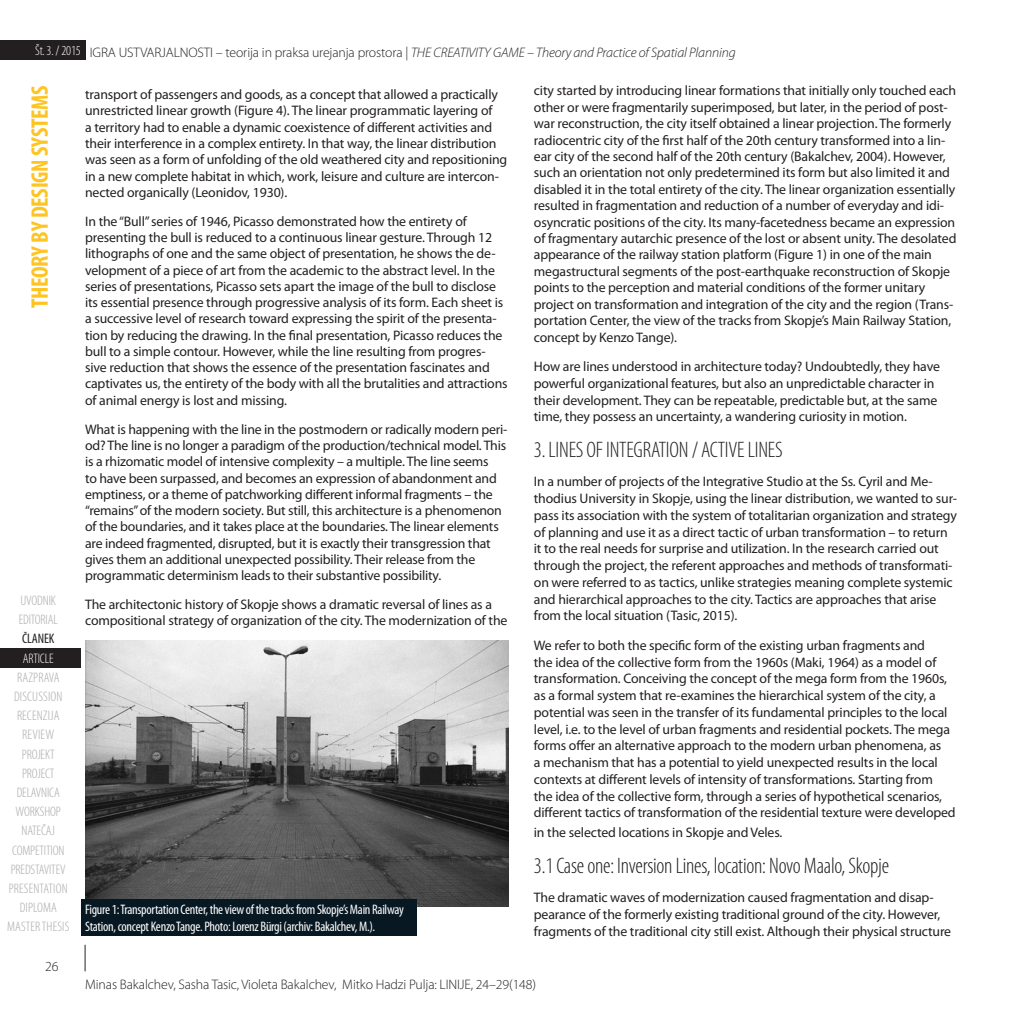
<style>
.page{position:relative;width:1021px;height:1021px;background:#fff}
.page>*{position:absolute;margin:0;border:0;box-sizing:border-box;transform-origin:0 0}
.t1{font:700 condensed 24px "Myriad Pro";letter-spacing:-.01em;color:#fec422}
.clanki_podnaslov{font:300 condensed 22.5px "Myriad Pro";letter-spacing:-.01em;color:#231f20}
.footnotes{font:13.8px/16.8px "Myriad Pro";letter-spacing:-.01em;color:#231f20}
.opisi_k_slikam_BREZ{font:condensed 13.8px/16.5px "Myriad Pro";letter-spacing:-.02em;color:#fff}
.t2{font:italic 300 13.8px "Myriad Pro";letter-spacing:-.01em;color:#231f20}
.t3{font:300 condensed 13.8px "Myriad Pro";letter-spacing:-.01em;color:#a8a9ad}
.t4{font:300 13.8px "Myriad Pro";letter-spacing:-.01em;color:#231f20}
.t5{font:300 condensed 13.8px/19.2px "Myriad Pro";letter-spacing:.01em;color:#a8a9ad;text-align:center}
.t6{font:300 condensed 13.8px "Myriad Pro";letter-spacing:-.01em;color:#fff}
.t7{font:condensed 13.8px "Myriad Pro";letter-spacing:-.01em;color:#231f20}
.s1{font-style:normal;font-stretch:condensed;color:#fff}
.s2{font-style:normal}
</style>
<div class="page">
<div style="left:0;top:41px;width:85px;height:19px;background:#231f20"></div>
<svg style="left:85px;top:944px;width:1px;height:27px"></svg>
<div style="left:0;top:648px;width:81px;height:19px;background:#231f20"></div>
<img style="left:85px;top:640px;width:423px;height:266px">
<div style="left:81px;top:899px;width:335px;height:36px;background:#071822"></div>
<p class="t2" style="left:35px;top:44px;width:702px"><span class="s1">Št. 3. / 2015</span> <span class="s2">IGRA USTVARJALNOSTI – teorija in praksa urejanja prostora |</span> THE CREATIVITY GAME – Theory and Practice of Spatial Planning</p>
<p class="t1" style="left:25px;top:308px;width:225px;rotate:-90deg">THEORY BY DESIGN SYSTEMS</p>
<p class="t3" style="left:20px;top:592px;width:37px">UVODNIK</p>
<p class="t3" style="left:19px;top:611px;width:41px">EDITORIAL</p>
<p class="t7" style="left:22px;top:630px;width:34px">ČLANEK</p>
<p class="t6" style="left:23px;top:650px;width:32px">ARTICLE</p>
<p class="t5" style="left:17px;top:667px;width:44px">RAZPRAVA</p>
<p class="t5" style="left:17px;top:705px;width:44px">RECENZIJA</p>
<p class="t5" style="left:14px;top:686px;width:50px">DISCUSSION</p>
<p class="t3" style="left:22px;top:726px;width:33px">REVIEW</p>
<p class="t3" style="left:22px;top:745px;width:34px">PROJEKT</p>
<p class="t3" style="left:22px;top:765px;width:34px">PROJECT</p>
<p class="t3" style="left:17px;top:784px;width:45px">DELAVNICA</p>
<p class="t3" style="left:16px;top:803px;width:47px">WORKSHOP</p>
<p class="t3" style="left:22px;top:822px;width:35px">NATEČAJ</p>
<p class="t3" style="left:12px;top:842px;width:54px">COMPETITION</p>
<p class="t3" style="left:11px;top:861px;width:57px">PREDSTAVITEV</p>
<p class="t5" style="left:9px;top:878px;width:60px">PRESENTATION</p>
<p class="t5" style="left:7px;top:898px;width:64px">DIPLOMA<br>MASTER THESIS</p>
<p class="t4" style="left:45px;top:958px;width:15px">26</p>
<p class="footnotes" style="left:85px;top:86px;width:424px;line-height:16.4px">transport of passengers and goods, as a concept that allowed a practically unrestricted linear growth (Figure 4). The linear programmatic layering of<br>a territory had to enable a dynamic coexistence of different activities and their interference in a complex entirety. In that way, the linear distribution was seen as a form of unfolding of the old weathered city and repositioning in a new complete habitat in which, work, leisure and culture are intercon&shy;nected organically (Leonidov, 1930).</p>
<p class="footnotes" style="left:85px;top:213px;width:424px;line-height:16.2px">In the “Bull” series of 1946, Picasso demonstrated how the entirety of presenting the bull is reduced to a continuous linear gesture. Through 12 lithographs of one and the same object of presentation, he shows the de&shy;velopment of a piece of art from the academic to the abstract level. In the series of presentations, Picasso sets apart the image of the bull to disclose its essential presence through progressive analysis of its form. Each sheet is a successive level of research toward expressing the spirit of the presenta&shy;tion by reducing the drawing. In the final presentation, Picasso reduces the bull to a simple contour. However, while the line resulting from progres&shy;sive reduction that shows the essence of the presentation fascinates and captivates us, the entirety of the body with all the brutalities and attractions of animal energy is lost and missing.</p>
<p class="footnotes" style="left:85px;top:421px;width:424px;line-height:16.2px">What is happening with the line in the postmodern or radically modern peri&shy;od? The line is no longer a paradigm of the production/technical model. This is a rhizomatic model of intensive complexity – a multiple. The line seems<br>to have been surpassed, and becomes an expression of abandonment and emptiness, or a theme of patchworking different informal fragments – the “remains” of the modern society. But still, this architecture is a phenomenon of the boundaries, and it takes place at the boundaries. The linear elements are indeed fragmented, disrupted, but it is exactly their transgression that gives them an additional unexpected possibility. Their release from the programmatic determinism leads to their substantive possibility.</p>
<p class="footnotes" style="left:85px;top:596px;width:424px;line-height:16.2px">The architectonic history of Skopje shows a dramatic reversal of lines as a compositional strategy of organization of the city. The modernization of the</p>
<p class="opisi_k_slikam_BREZ" style="left:85px;top:901px;width:320px">Figure 1: Transportation Center, the view of the tracks from Skopje’s Main Railway<br>Station, concept Kenzo Tange. Photo: Lorenz Bürgi (archiv: Bakalchev, M.).</p>
<p class="footnotes" style="left:534px;top:82px;width:424px;line-height:16.4px">city started by introducing linear formations that initially only touched each other or were fragmentarily superimposed, but later, in the period of post&shy;war reconstruction, the city itself obtained a linear projection. The formerly radiocentric city of the first half of the 20th century transformed into a lin&shy;ear city of the second half of the 20th century (Bakalchev, 2004). However, such an orientation not only predetermined its form but also limited it and disabled it in the total entirety of the city. The linear organization essentially resulted in fragmentation and reduction of a number of everyday and idi&shy;osyncratic positions of the city. Its many-facetedness became an expression of fragmentary autarchic presence of the lost or absent unity. The desolated appearance of the railway station platform (Figure 1) in one of the main megastructural segments of the post-earthquake reconstruction of Skopje points to the perception and material conditions of the former unitary project on transformation and integration of the city and the region (Trans&shy;portation Center, the view of the tracks from Skopje’s Main Railway Station, concept by Kenzo Tange).</p>
<p class="footnotes" style="left:534px;top:358px;width:407px">How are lines understood in architecture today? Undoubtedly, they have powerful organizational features, but also an unpredictable character in their development. They can be repeatable, predictable but, at the same time, they possess an uncertainty, a wandering curiosity in motion.</p>
<p class="clanki_podnaslov" style="left:534px;top:436px;width:250px">3. LINES OF INTEGRATION / ACTIVE LINES</p>
<p class="footnotes" style="left:534px;top:473px;width:425px">In a number of projects of the Integrative Studio at the Ss. Cyril and Me&shy;thodius University in Skopje, using the linear distribution, we wanted to sur&shy;pass its association with the system of totalitarian organization and strategy of planning and use it as a direct tactic of urban transformation – to return it to the real needs for surprise and utilization. In the research carried out through the project, the referent approaches and methods of transformati&shy;on were referred to as tactics, unlike strategies meaning complete systemic and hierarchical approaches to the city. Tactics are approaches that arise from the local situation (Tasic, 2015).</p>
<p class="footnotes" style="left:534px;top:636px;width:423px">We refer to both the specific form of the existing urban fragments and<br>the idea of the collective form from the 1960s (Maki, 1964) as a model of transformation. Conceiving the concept of the mega form from the 1960s, as a formal system that re-examines the hierarchical system of the city, a potential was seen in the transfer of its fundamental principles to the local level, i.e. to the level of urban fragments and residential pockets. The mega forms offer an alternative approach to the modern urban phenomena, as<br>a mechanism that has a potential to yield unexpected results in the local contexts at different levels of intensity of transformations. Starting from<br>the idea of the collective form, through a series of hypothetical scenarios, different tactics of transformation of the residential texture were developed</p>
<p class="footnotes" style="left:534px;top:824px;width:250px">in the selected locations in Skopje and Veles.</p>
<p class="clanki_podnaslov" style="left:534px;top:852px;width:356px">3.1 Case one: Inversion Lines, location: Novo Maalo, Skopje</p>
<p class="footnotes" style="left:534px;top:889px;width:419px">The dramatic waves of modernization caused fragmentation and disap&shy;pearance of the formerly existing traditional ground of the city. However, fragments of the traditional city still exist. Although their physical structure</p>
<p class="t4" style="left:85px;top:975px;width:452px">Minas Bakalchev, Sasha Tasic, Violeta Bakalchev, Mitko Hadzi Pulja: LINIJE, 24–29(148)</p>
</div>
